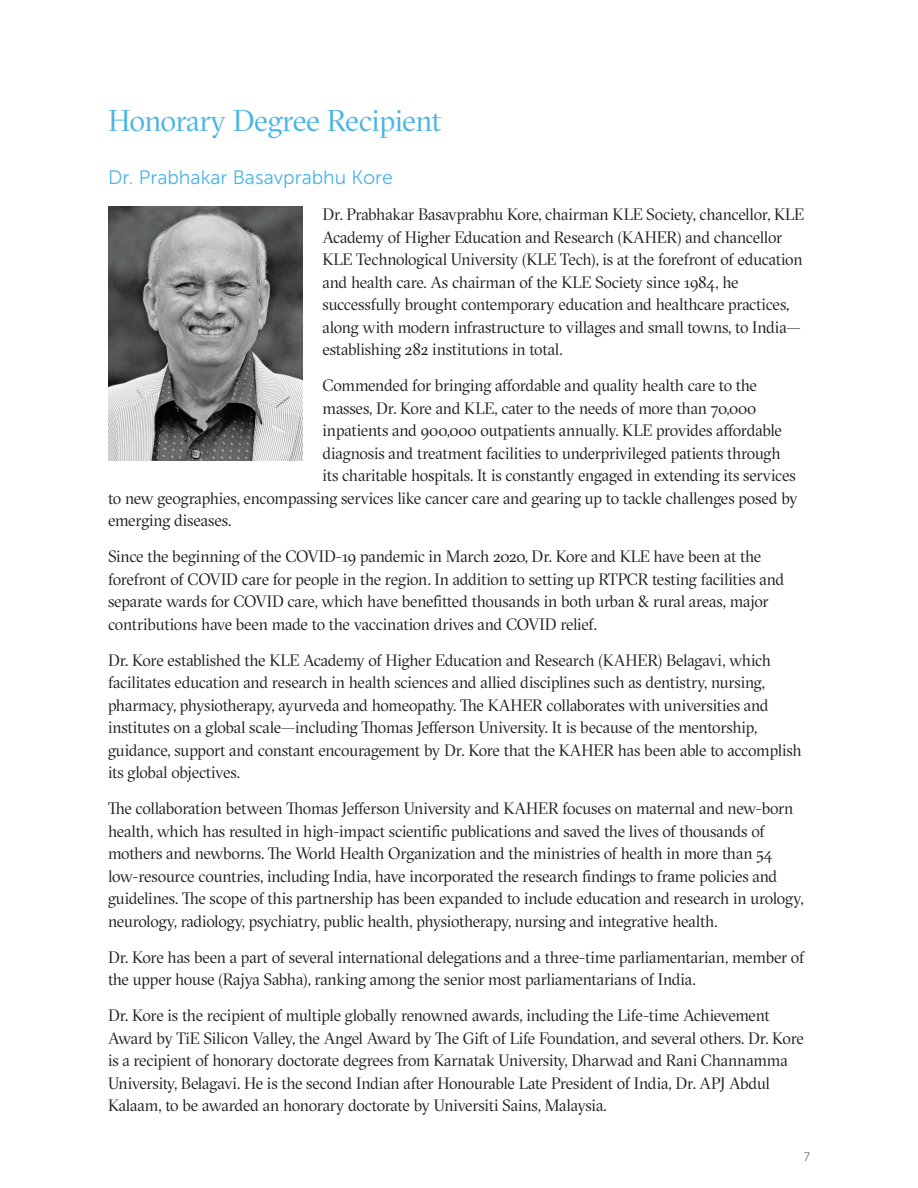
<style>
.page{position:relative;width:918px;height:1188px;background:#fff}
.page>*{position:absolute;margin:0;border:0;box-sizing:border-box;transform-origin:0 0}
.Program{font:30px "GT Sectra Fine";letter-spacing:-.02em;color:#4cb4e5}
.Sub_Head{font:19.5px "Museo Sans 300";color:#4cb4e5}
.Body{font:16.5px/22.5px "GT Sectra Fine";letter-spacing:-.015em;color:#231f20}
.t1{font:12px "Museo Sans 100";color:#231f20}
</style>
<div class="page">
<img style="left:108px;top:206px;width:194px;height:254px">
<p class="Program" style="left:108px;top:103px;width:335px">Honorary Degree Recipient</p>
<p class="Sub_Head" style="left:108px;top:167px;width:286px">Dr. Prabhakar Basavprabhu Kore</p>
<p class="Body" style="left:322px;top:203px;width:483px">Dr. Prabhakar Basavprabhu Kore, chairman KLE Society, chancellor, KLE Academy of Higher Education and Research (KAHER) and chancellor KLE Technological University (KLE Tech), is at the forefront of education and health care. As chairman of the KLE Society since 1984, he successfully brought contemporary education and healthcare practices, along with modern infrastructure to villages and small towns, to India— establishing 282 institutions in total.</p>
<p class="Body" style="left:322px;top:374px;width:436px">Commended for bringing affordable and quality health care to the</p>
<p class="Body" style="left:322px;top:397px;width:436px">masses, Dr. Kore and KLE, cater to the needs of more than 70,000</p>
<p class="Body" style="left:322px;top:419px;width:461px">inpatients and 900,000 outpatients annually. KLE provides affordable</p>
<p class="Body" style="left:322px;top:442px;width:460px">diagnosis and treatment facilities to underprivileged patients through</p>
<p class="Body" style="left:322px;top:464px;width:475px">its charitable hospitals. It is constantly engaged in extending its services</p>
<p class="Body" style="left:108px;top:487px;width:691px">to new geographies, encompassing services like cancer care and gearing up to tackle challenges posed by</p>
<p class="Body" style="left:108px;top:509px;width:125px">emerging diseases.</p>
<p class="Body" style="left:108px;top:545px;width:678px">Since the beginning of the COVID-19 pandemic in March 2020, Dr. Kore and KLE have been at the forefront of COVID care for people in the region. In addition to setting up RTPCR testing facilities and separate wards for COVID care, which have benefitted thousands in both urban &amp; rural areas, major contributions have been made to the vaccination drives and COVID relief.</p>
<p class="Body" style="left:108px;top:649px;width:695px">Dr. Kore established the KLE Academy of Higher Education and Research (KAHER) Belagavi, which facilitates education and research in health sciences and allied disciplines such as dentistry, nursing, pharmacy, physiotherapy, ayurveda and homeopathy. The KAHER collaborates with universities and institutes on a global scale—including Thomas Jefferson University. It is because of the mentorship, guidance, support and constant encouragement by Dr. Kore that the KAHER has been able to accomplish its global objectives.</p>
<p class="Body" style="left:108px;top:797px;width:697px">The collaboration between Thomas Jefferson University and KAHER focuses on maternal and new-born health, which has resulted in high-impact scientific publications and saved the lives of thousands of mothers and newborns. The World Health Organization and the ministries of health in more than 54 low-resource countries, including India, have incorporated the research findings to frame policies and guidelines. The scope of this partnership has been expanded to include education and research in urology, neurology, radiology, psychiatry, public health, physiotherapy, nursing and integrative health.</p>
<p class="Body" style="left:108px;top:946px;width:698px">Dr. Kore has been a part of several international delegations and a three-time parliamentarian, member of the upper house (Rajya Sabha), ranking among the senior most parliamentarians of India.</p>
<p class="Body" style="left:108px;top:1004px;width:697px">Dr. Kore is the recipient of multiple globally renowned awards, including the Life-time Achievement Award by TiE Silicon Valley, the Angel Award by The Gift of Life Foundation, and several others. Dr. Kore is a recipient of honorary doctorate degrees from Karnatak University, Dharwad and Rani Channamma University, Belagavi. He is the second Indian after Honourable Late President of India, Dr. APJ Abdul Kalaam, to be awarded an honorary doctorate by Universiti Sains, Malaysia.</p>
<p class="t1" style="left:804px;top:1151px;width:8px">7</p>
</div>
